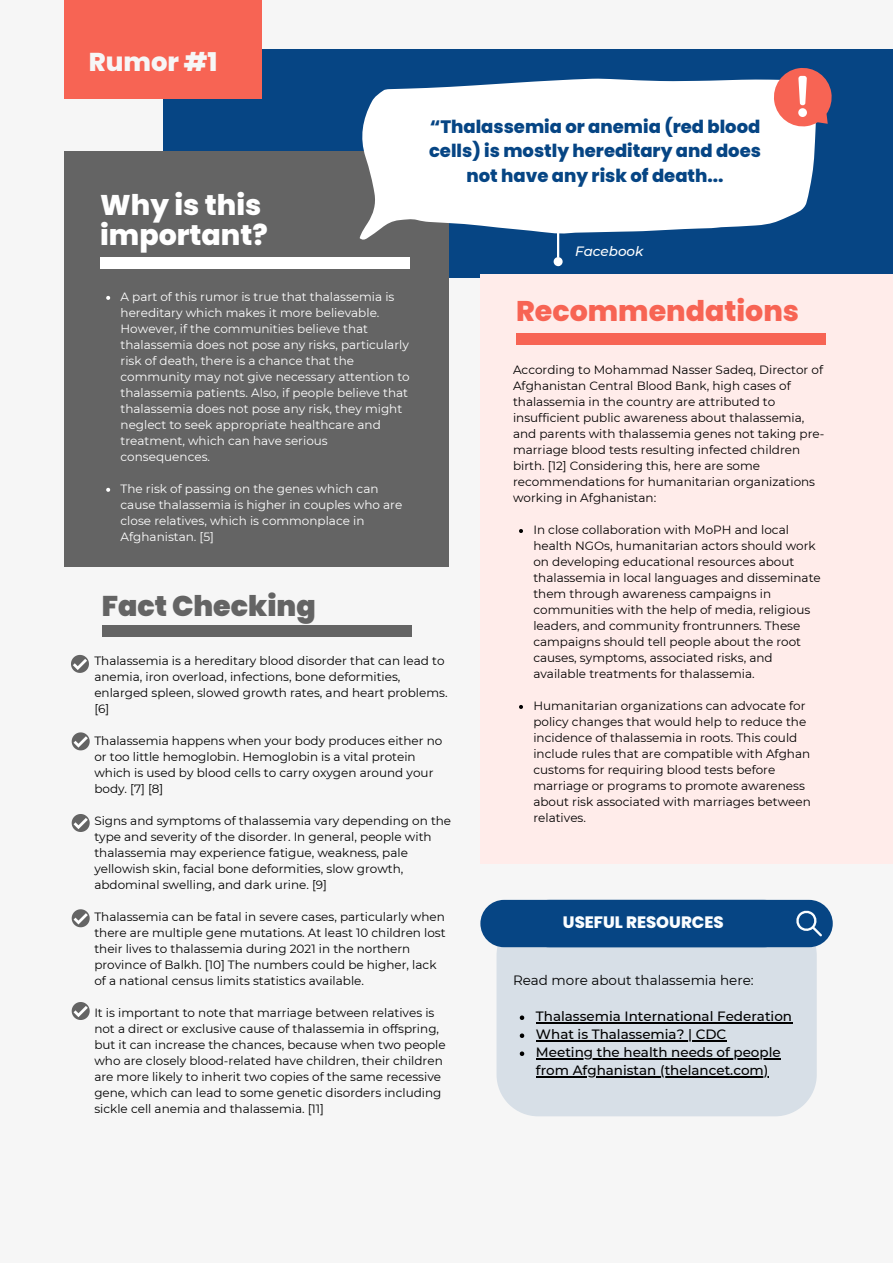
<style>
.page{position:relative;width:893px;height:1264px;background:#fff}
.page>*{position:absolute;margin:0;border:0;box-sizing:border-box;transform-origin:0 0}
.t1{font:800 28.5px/30.3px "Poppins";color:#fff}
.t2{font:800 28.5px "Poppins";color:#f76454}
.t3{font:900 28.5px "Poppins";color:#646464}
.t4{font:800 25.8px "Poppins";color:#f6f6f6}
.t5{font:800 18px/24.8px "Poppins";color:#064584;text-align:center}
.t6{font:800 16.5px "Poppins";color:#fafdff}
.t7{font:500 13.5px/18px "Montserrat";color:#000}
.t8{font:13.5px "Montserrat";color:#000}
.t9{font:italic 500 13.5px "Montserrat";color:#fff}
.t10{font:12px/16px "Montserrat";color:#000}
.t11{font:12px/16px "Montserrat";color:#fff}
</style>
<div class="page">
<div style="left:0;top:0;width:892px;height:1262px;background:#f6f6f6"></div>
<div style="left:163px;top:50px;width:729px;height:228px;background:#064584"></div>
<div style="left:65px;top:0;width:197px;height:99px;background:#f76454"></div>
<hr style="left:557px;top:151px;width:2px;height:107px;background:#fff">
<div style="left:554px;top:258px;width:7px;height:7px;background:#fff;border-radius:50%"></div>
<div style="left:553px;top:257px;width:9px;height:9px;border:2px solid #fff;border-radius:50%"></div>
<div style="left:65px;top:151px;width:384px;height:416px;background:#646464"></div>
<svg style="left:359px;top:79px;width:457px;height:161px;background:#e1e7ed"></svg>
<svg style="left:771px;top:68px;width:61px;height:61px;background:#d47c7b"></svg>
<div style="left:798px;top:108px;width:8px;height:9px;background:#fff;border-radius:50%"></div>
<div style="left:100px;top:257px;width:309px;height:11px;background:#fff"></div>
<div style="left:480px;top:274px;width:412px;height:589px;background:#ffecea"></div>
<div style="left:516px;top:333px;width:309px;height:11px;background:#f76454"></div>
<div style="left:102px;top:625px;width:309px;height:12px;background:#646464"></div>
<div style="left:496px;top:946px;width:320px;height:170px;background:#d7dfe7"></div>
<div style="left:480px;top:899px;width:307px;height:48px;background:#064584;border-radius:24px"></div>
<div style="left:525px;top:899px;width:307px;height:48px;background:#064584;border-radius:24px"></div>
<svg style="left:796px;top:910px;width:26px;height:26px"></svg>
<svg style="left:106px;top:296px;width:4px;height:4px"></svg>
<svg style="left:106px;top:488px;width:4px;height:4px"></svg>
<svg style="left:71px;top:655px;width:18px;height:18px"></svg>
<svg style="left:519px;top:529px;width:4px;height:4px"></svg>
<svg style="left:519px;top:705px;width:4px;height:4px"></svg>
<svg style="left:519px;top:1015px;width:5px;height:4px"></svg>
<hr style="left:536px;top:1022px;width:256px;height:1px;background:#000">
<svg style="left:519px;top:1033px;width:5px;height:4px"></svg>
<hr style="left:536px;top:1040px;width:190px;height:1px;background:#000">
<svg style="left:519px;top:1051px;width:5px;height:4px"></svg>
<hr style="left:536px;top:1058px;width:244px;height:1px;background:#000">
<hr style="left:536px;top:1076px;width:232px;height:1px;background:#000">
<svg style="left:72px;top:732px;width:18px;height:18px"></svg>
<svg style="left:72px;top:814px;width:18px;height:18px"></svg>
<svg style="left:72px;top:909px;width:18px;height:18px"></svg>
<svg style="left:72px;top:1002px;width:18px;height:18px"></svg>
<p class="t4" style="left:89px;top:44px;width:130px">Rumor #1</p>
<p class="t1" style="left:100px;top:190px;width:169px">Why is this important?</p>
<p class="t5" style="left:429px;top:114px;width:333px">“Thalassemia or anemia (red blood cells) is mostly hereditary and does not have any risk of death...</p>
<p class="t9" style="left:575px;top:243px;width:70px">Facebook</p>
<p class="t11" style="left:121px;top:288px;width:291px">A part of this rumor is true that thalassemia is hereditary which makes it more believable.<br>However, if the communities believe that thalassemia does not pose any risks, particularly risk of death, there is a chance that the community may not give necessary attention to thalassemia patients. Also, if people believe that thalassemia does not pose any risk, they might neglect to seek appropriate healthcare and treatment, which can have serious consequences.</p>
<p class="t11" style="left:121px;top:480px;width:283px">The risk of passing on the genes which can cause thalassemia is higher in couples who are close relatives, which is commonplace in Afghanistan. [5]</p>
<p class="t3" style="left:102px;top:586px;width:215px">Fact Checking</p>
<p class="t10" style="left:94px;top:652px;width:355px">Thalassemia is a hereditary blood disorder that can lead to anemia, iron overload, infections, bone deformities, enlarged spleen, slowed growth rates, and heart problems. [6]</p>
<p class="t10" style="left:94px;top:732px;width:349px">Thalassemia happens when your body produces either no or too little hemoglobin. Hemoglobin is a vital protein which is used by blood cells to carry oxygen around your body. [7] [8]</p>
<p class="t10" style="left:94px;top:812px;width:358px">Signs and symptoms of thalassemia vary depending on the type and severity of the disorder. In general, people with thalassemia may experience fatigue, weakness, pale yellowish skin, facial bone deformities, slow growth, abdominal swelling, and dark urine. [9]</p>
<p class="t10" style="left:94px;top:908px;width:353px">Thalassemia can be fatal in severe cases, particularly when there are multiple gene mutations. At least 10 children lost their lives to thalassemia during 2021 in the northern province of Balkh. [10] The numbers could be higher, lack of a national census limits statistics available.</p>
<p class="t10" style="left:94px;top:1004px;width:353px">It is important to note that marriage between relatives is not a direct or exclusive cause of thalassemia in offspring, but it can increase the chances, because when two people who are closely blood-related have children, their children are more likely to inherit two copies of the same recessive gene, which can lead to some genetic disorders including sickle cell anemia and thalassemia. [11]</p>
<p class="t2" style="left:516px;top:291px;width:284px">Recommendations</p>
<p class="t10" style="left:513px;top:362px;width:313px">According to Mohammad Nasser Sadeq, Director of Afghanistan Central Blood Bank, high cases of thalassemia in the country are attributed to insufficient public awareness about thalassemia, and parents with thalassemia genes not taking pre&shy;marriage blood tests resulting infected children birth. [12] Considering this, here are some recommendations for humanitarian organizations working in Afghanistan:</p>
<p class="t10" style="left:533px;top:521px;width:289px">In close collaboration with MoPH and local health NGOs, humanitarian actors should work on developing educational resources about thalassemia in local languages and disseminate them through awareness campaigns in communities with the help of media, religious leaders, and community frontrunners. These campaigns should tell people about the root causes, symptoms, associated risks, and available treatments for thalassemia.</p>
<p class="t10" style="left:533px;top:697px;width:279px">Humanitarian organizations can advocate for policy changes that would help to reduce the incidence of thalassemia in roots. This could include rules that are compatible with Afghan customs for requiring blood tests before marriage or programs to promote awareness about risk associated with marriages between relatives.</p>
<p class="t6" style="left:563px;top:910px;width:162px">USEFUL RESOURCES</p>
<p class="t8" style="left:513px;top:972px;width:242px">Read more about thalassemia here:</p>
<p class="t7" style="left:536px;top:1007px;width:258px">Thalassemia International Federation</p>
<p class="t7" style="left:536px;top:1025px;width:192px">What is Thalassemia? | CDC</p>
<p class="t7" style="left:536px;top:1043px;width:246px">Meeting the health needs of people from Afghanistan (thelancet.com)</p>
</div>
